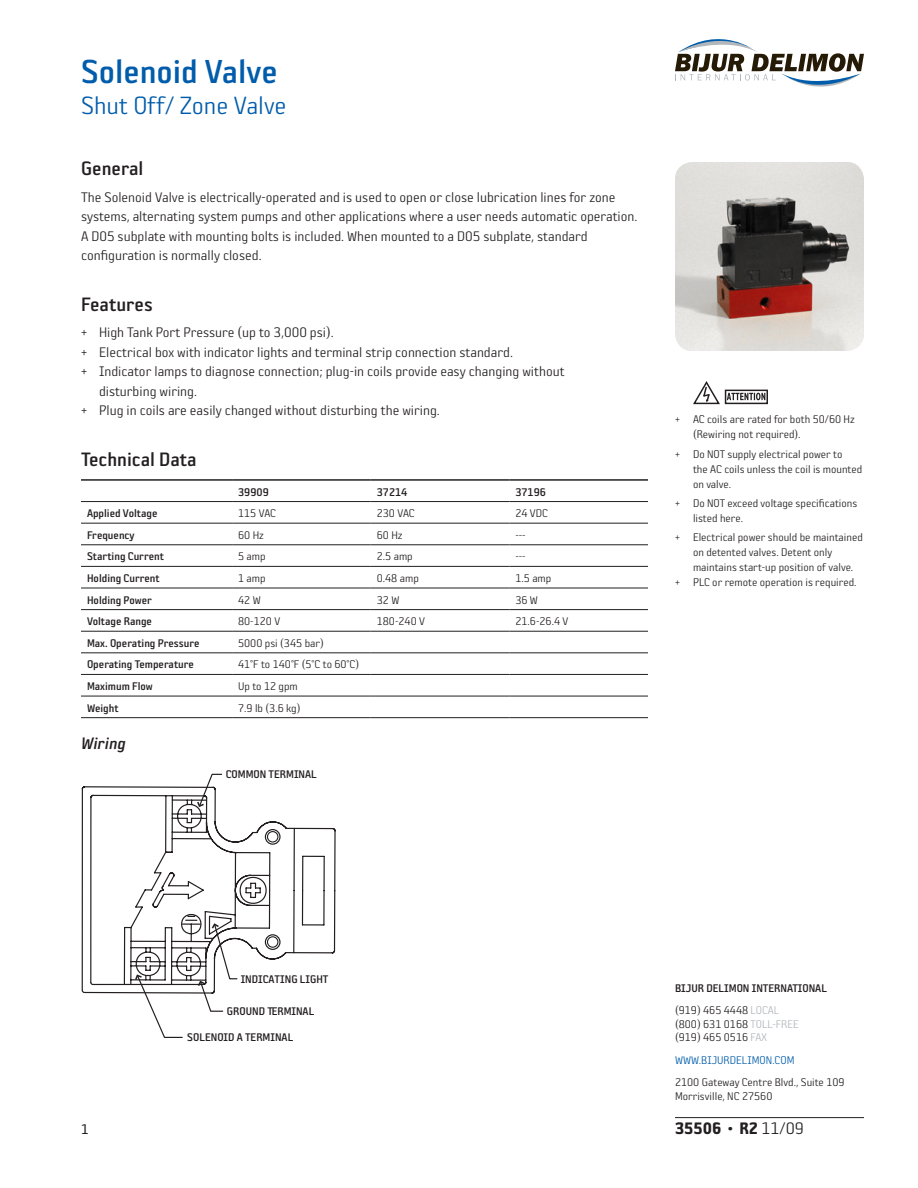
<style>
.page{position:relative;width:918px;height:1188px;background:#fff}
.page>*{position:absolute;margin:0;border:0;box-sizing:border-box;transform-origin:0 0}
._01-Title{font:36px "Sophisto C Gauge";color:#015dab}
._01-Title-2{font:27px "Sophisto A Gauge";color:#015dab}
._03-Header{font:21px "Sophisto C Gauge";color:#231f20}
.t1{font:18px "Sophisto E Gauge";color:#231f20}
._04-Subheader{font:18px "Sophisto C Italic";color:#231f20}
._05-Content{font:15px/19.5px "Sophisto A Gauge";color:#231f20}
._06-Bullets{font:15px/19.5px "Sophisto A Gauge";color:#231f20}
.t2{font:15px "Sophisto B Gauge";color:#231f20}
._06-Bullets-2{font:12px/15px "Sophisto A Gauge";color:#231f20}
._07-Table-Header{font:12px "Sophisto C Gauge";color:#231f20}
._08-Table-Content{font:12px "Sophisto A Gauge";color:#231f20}
.t3{font:12px "Sophisto A Gauge";color:#015dab}
.s1{color:#b2b7bb}
.s2{font-family:"Sophisto A Gauge"}
</style>
<div class="page">
<hr style="left:675px;top:1117px;width:189px;height:1px;background:#231f20">
<svg style="left:675px;top:39px;width:189px;height:48px"></svg>
<img style="left:675px;top:162px;width:189px;height:189px">
<hr style="left:81px;top:523px;width:151px;height:1px;background:#231f20">
<hr style="left:232px;top:523px;width:139px;height:1px;background:#231f20">
<hr style="left:371px;top:523px;width:138px;height:1px;background:#231f20">
<hr style="left:509px;top:523px;width:139px;height:1px;background:#231f20">
<hr style="left:81px;top:545px;width:151px;height:1px;background:#231f20">
<hr style="left:232px;top:545px;width:139px;height:1px;background:#231f20">
<hr style="left:371px;top:545px;width:138px;height:1px;background:#231f20">
<hr style="left:509px;top:545px;width:139px;height:1px;background:#231f20">
<hr style="left:81px;top:566px;width:151px;height:1px;background:#231f20">
<hr style="left:232px;top:566px;width:139px;height:1px;background:#231f20">
<hr style="left:371px;top:566px;width:138px;height:1px;background:#231f20">
<hr style="left:509px;top:566px;width:139px;height:1px;background:#231f20">
<hr style="left:81px;top:588px;width:151px;height:1px;background:#231f20">
<hr style="left:232px;top:588px;width:139px;height:1px;background:#231f20">
<hr style="left:371px;top:588px;width:138px;height:1px;background:#231f20">
<hr style="left:509px;top:588px;width:139px;height:1px;background:#231f20">
<hr style="left:81px;top:653px;width:151px;height:1px;background:#231f20">
<hr style="left:232px;top:653px;width:139px;height:1px;background:#231f20">
<hr style="left:371px;top:653px;width:138px;height:1px;background:#231f20">
<hr style="left:509px;top:653px;width:139px;height:1px;background:#231f20">
<hr style="left:81px;top:674px;width:151px;height:1px;background:#231f20">
<hr style="left:232px;top:674px;width:139px;height:1px;background:#231f20">
<hr style="left:371px;top:674px;width:138px;height:1px;background:#231f20">
<hr style="left:509px;top:674px;width:139px;height:1px;background:#231f20">
<hr style="left:81px;top:696px;width:151px;height:1px;background:#231f20">
<hr style="left:232px;top:696px;width:139px;height:1px;background:#231f20">
<hr style="left:371px;top:696px;width:138px;height:1px;background:#231f20">
<hr style="left:509px;top:696px;width:139px;height:1px;background:#231f20">
<hr style="left:81px;top:717px;width:151px;height:1px;background:#231f20">
<hr style="left:232px;top:717px;width:139px;height:1px;background:#231f20">
<hr style="left:371px;top:717px;width:138px;height:1px;background:#231f20">
<hr style="left:509px;top:717px;width:139px;height:1px;background:#231f20">
<hr style="left:81px;top:479px;width:151px;height:2px;background:#231f20">
<hr style="left:232px;top:479px;width:139px;height:2px;background:#231f20">
<hr style="left:371px;top:479px;width:138px;height:2px;background:#231f20">
<hr style="left:509px;top:479px;width:139px;height:2px;background:#231f20">
<hr style="left:81px;top:609px;width:151px;height:1px;background:#231f20">
<hr style="left:232px;top:609px;width:139px;height:1px;background:#231f20">
<hr style="left:371px;top:609px;width:138px;height:1px;background:#231f20">
<hr style="left:509px;top:609px;width:139px;height:1px;background:#231f20">
<hr style="left:81px;top:631px;width:151px;height:1px;background:#231f20">
<hr style="left:232px;top:631px;width:139px;height:1px;background:#231f20">
<hr style="left:371px;top:631px;width:138px;height:1px;background:#231f20">
<hr style="left:509px;top:631px;width:139px;height:1px;background:#231f20">
<hr style="left:81px;top:501px;width:151px;height:1px;background:#231f20">
<hr style="left:232px;top:501px;width:139px;height:1px;background:#231f20">
<hr style="left:371px;top:501px;width:138px;height:1px;background:#231f20">
<hr style="left:509px;top:501px;width:139px;height:1px;background:#231f20">
<svg style="left:693px;top:381px;width:27px;height:24px"></svg>
<svg style="left:725px;top:390px;width:43px;height:14px"></svg>
<svg style="left:727px;top:393px;width:38px;height:7px"></svg>
<svg style="left:81px;top:786px;width:255px;height:208px"></svg>
<svg style="left:198px;top:923px;width:40px;height:89px"></svg>
<svg style="left:135px;top:974px;width:48px;height:64px"></svg>
<div style="left:265px;top:934px;width:16px;height:16px;border:1px solid #231f20;border-radius:50%"></div>
<div style="left:267px;top:936px;width:11px;height:12px;border:1px solid #231f20;border-radius:50%"></div>
<div style="left:265px;top:829px;width:16px;height:16px;border:1px solid #231f20;border-radius:50%"></div>
<div style="left:267px;top:831px;width:11px;height:12px;border:1px solid #231f20;border-radius:50%"></div>
<svg style="left:197px;top:773px;width:26px;height:34px"></svg>
<svg style="left:81px;top:981px;width:13px;height:13px"></svg>
<hr style="left:93px;top:984px;width:110px;height:1px;background:#231f20">
<p class="_01-Title" style="left:81px;top:51px;width:198px">Solenoid Valve</p>
<p class="_01-Title-2" style="left:81px;top:90px;width:207px">Shut Off/ Zone Valve</p>
<p class="_03-Header" style="left:81px;top:157px;width:64px">General</p>
<p class="_05-Content" style="left:81px;top:187px;width:558px">The Solenoid Valve is electrically-operated and is used to open or close lubrication lines for zone systems, alternating system pumps and other applications where a user needs automatic operation.<br>A D05 subplate with mounting bolts is included. When mounted to a D05 subplate, standard configuration is normally closed.</p>
<p class="_03-Header" style="left:81px;top:293px;width:73px">Features</p>
<p class="_06-Bullets" style="left:81px;top:323px;width:254px">+ High Tank Port Pressure (up to 3,000 psi).</p>
<p class="_06-Bullets" style="left:81px;top:342px;width:434px">+ Electrical box with indicator lights and terminal strip connection standard.</p>
<p class="_06-Bullets" style="left:99px;top:362px;width:467px;text-indent:-18px">+ Indicator lamps to diagnose connection; plug-in coils provide easy changing without disturbing wiring.</p>
<p class="_06-Bullets" style="left:81px;top:401px;width:360px">+ Plug in coils are easily changed without disturbing the wiring.</p>
<p class="_03-Header" style="left:81px;top:448px;width:117px">Technical Data</p>
<p class="_07-Table-Header" style="left:238px;top:485px;width:32px">39909</p>
<p class="_07-Table-Header" style="left:377px;top:485px;width:32px">37214</p>
<p class="_07-Table-Header" style="left:515px;top:485px;width:32px">37196</p>
<p class="_07-Table-Header" style="left:87px;top:507px;width:72px">Applied Voltage</p>
<p class="_08-Table-Content" style="left:238px;top:507px;width:40px">115 VAC</p>
<p class="_08-Table-Content" style="left:377px;top:507px;width:40px">230 VAC</p>
<p class="_08-Table-Content" style="left:515px;top:507px;width:34px">24 VDC</p>
<p class="_07-Table-Header" style="left:87px;top:528px;width:49px">Frequency</p>
<p class="_08-Table-Content" style="left:238px;top:528px;width:27px">60 Hz</p>
<p class="_08-Table-Content" style="left:377px;top:528px;width:27px">60 Hz</p>
<p class="_08-Table-Content" style="left:515px;top:528px;width:12px">---</p>
<p class="_07-Table-Header" style="left:87px;top:550px;width:79px">Starting Current</p>
<p class="_08-Table-Content" style="left:238px;top:550px;width:29px">5 amp</p>
<p class="_08-Table-Content" style="left:377px;top:550px;width:38px">2.5 amp</p>
<p class="_08-Table-Content" style="left:515px;top:550px;width:12px">---</p>
<p class="_07-Table-Header" style="left:87px;top:571px;width:74px">Holding Current</p>
<p class="_08-Table-Content" style="left:238px;top:571px;width:29px">1 amp</p>
<p class="_08-Table-Content" style="left:377px;top:571px;width:44px">0.48 amp</p>
<p class="_08-Table-Content" style="left:515px;top:571px;width:38px">1.5 amp</p>
<p class="_07-Table-Header" style="left:87px;top:593px;width:66px">Holding Power</p>
<p class="_08-Table-Content" style="left:238px;top:593px;width:23px">42 W</p>
<p class="_08-Table-Content" style="left:377px;top:593px;width:23px">32 W</p>
<p class="_08-Table-Content" style="left:515px;top:593px;width:23px">36 W</p>
<p class="_07-Table-Header" style="left:87px;top:615px;width:66px">Voltage Range</p>
<p class="_08-Table-Content" style="left:238px;top:615px;width:44px">80-120 V</p>
<p class="_08-Table-Content" style="left:377px;top:615px;width:50px">180-240 V</p>
<p class="_08-Table-Content" style="left:515px;top:615px;width:55px">21.6-26.4 V</p>
<p class="_07-Table-Header" style="left:87px;top:636px;width:114px">Max. Operating Pressure</p>
<p class="_08-Table-Content" style="left:238px;top:636px;width:87px">5000 psi (345 bar)</p>
<p class="_07-Table-Header" style="left:87px;top:658px;width:109px">Operating Temperature</p>
<p class="_08-Table-Content" style="left:238px;top:658px;width:123px">41°F to 140°F (5°C to 60°C)</p>
<p class="_07-Table-Header" style="left:87px;top:679px;width:67px">Maximum Flow</p>
<p class="_08-Table-Content" style="left:238px;top:679px;width:61px">Up to 12 gpm</p>
<p class="_07-Table-Header" style="left:87px;top:701px;width:33px">Weight</p>
<p class="_08-Table-Content" style="left:238px;top:701px;width:64px">7.9 lb (3.6 kg)</p>
<p class="_04-Subheader" style="left:81px;top:733px;width:47px">Wiring</p>
<p class="_07-Table-Header" style="left:226px;top:767px;width:93px">COMMON TERMINAL</p>
<p class="_06-Bullets-2" style="left:693px;top:412px;width:163px;text-indent:-18px">+ AC coils are rated for both 50/60 Hz (Rewiring not required).</p>
<p class="_06-Bullets-2" style="left:693px;top:446px;width:171px;text-indent:-18px">+ Do NOT supply electrical power to<br>the AC coils unless the coil is mounted on valve.</p>
<p class="_06-Bullets-2" style="left:693px;top:495px;width:166px;text-indent:-18px">+ Do NOT exceed voltage specifications listed here.</p>
<p class="_06-Bullets-2" style="left:693px;top:530px;width:171px;text-indent:-18px">+ Electrical power should be maintained on detented valves. Detent only maintains start-up position of valve.</p>
<p class="_06-Bullets-2" style="left:675px;top:575px;width:183px">+ PLC or remote operation is required.</p>
<p class="_07-Table-Header" style="left:241px;top:972px;width:89px">INDICATING LIGHT</p>
<p class="_07-Table-Header" style="left:227px;top:1004px;width:89px">GROUND TERMINAL</p>
<p class="_07-Table-Header" style="left:187px;top:1030px;width:107px">SOLENOID A TERMINAL</p>
<p class="_07-Table-Header" style="left:675px;top:981px;width:153px">BIJUR DELIMON INTERNATIONAL</p>
<p class="_06-Bullets-2" style="left:675px;top:1003px;width:125px;line-height:13.5px">(919) 465 4448 <span class="s1">LOCAL </span>(800) 631 0168 <span class="s1">TOLL-FREE </span>(919) 465 0516 <span class="s1">FAX</span></p>
<p class="t3" style="left:675px;top:1053px;width:107px">www.bijurdelimon.coM</p>
<p class="_06-Bullets-2" style="left:675px;top:1075px;width:171px;line-height:13.5px">2100 Gateway Centre Blvd., Suite 109<br>Morrisville, NC 27560</p>
<p class="t2" style="left:81px;top:1121px;width:9px">1</p>
<p class="t1" style="left:675px;top:1118px;width:131px">35506 • R2 <span class="s2">11/09</span></p>
</div>
